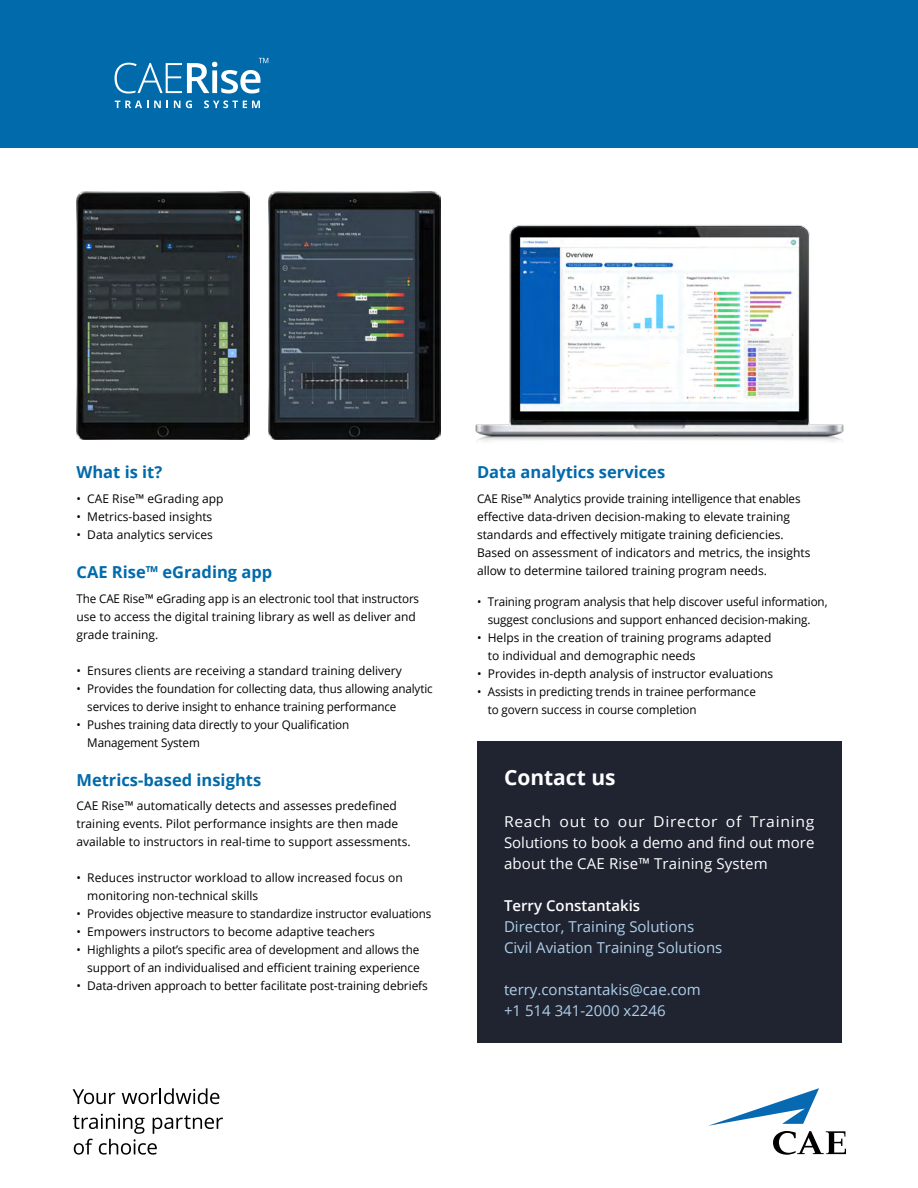
<style>
.page{position:relative;width:918px;height:1188px;background:#fff}
.page>*{position:absolute;margin:0;border:0;box-sizing:border-box;transform-origin:0 0}
.t1{font:700 21px "Open Sans";color:#fff}
.t2{font:700 16.5px "Open Sans";color:#006aaa}
.t3{font:15px "Open Sans";color:#afcfea}
.t4{font:15px/21px "Open Sans";letter-spacing:.01em;color:#fff;text-align:justify;scale:1.05 1}
.t5{font:600 15px "Open Sans";color:#fff}
.t6{font:12px/18px "Open Sans";color:#000}
</style>
<div class="page">
<svg style="left:73px;top:1089px;width:42px;height:15px"></svg>
<svg style="left:122px;top:1088px;width:97px;height:16px"></svg>
<svg style="left:73px;top:1114px;width:150px;height:41px"></svg>
<svg style="left:708px;top:1088px;width:138px;height:67px"></svg>
<div style="left:0;top:0;width:918px;height:148px;background:#006aaa"></div>
<img style="left:77px;top:192px;width:172px;height:247px">
<img style="left:268px;top:192px;width:173px;height:248px">
<img style="left:475px;top:225px;width:369px;height:217px">
<svg style="left:115px;top:101px;width:53px;height:7px"></svg>
<svg style="left:174px;top:100px;width:18px;height:8px"></svg>
<svg style="left:204px;top:100px;width:56px;height:8px"></svg>
<svg style="left:115px;top:58px;width:153px;height:36px"></svg>
<div style="left:477px;top:742px;width:365px;height:301px;background:#202431"></div>
<p class="t2" style="left:76px;top:460px;width:87px">What is it?</p>
<p class="t6" style="left:76px;top:489px;width:148px">• CAE Rise™ eGrading app</p>
<p class="t6" style="left:76px;top:507px;width:137px">• Metrics-based insights</p>
<p class="t6" style="left:76px;top:525px;width:138px">• Data analytics services</p>
<p class="t2" style="left:76px;top:560px;width:197px">CAE Rise™ eGrading app</p>
<p class="t6" style="left:76px;top:589px;width:344px">The CAE Rise™ eGrading app is an electronic tool that instructors use to access the digital training library as well as deliver and grade training.</p>
<p class="t6" style="left:76px;top:661px;width:327px">• Ensures clients are receiving a standard training delivery</p>
<p class="t6" style="left:87px;top:679px;width:347px;text-indent:-11px">• Provides the foundation for collecting data, thus allowing analytic services to derive insight to enhance training performance</p>
<p class="t6" style="left:87px;top:715px;width:263px;text-indent:-11px">• Pushes training data directly to your Qualification<br>Management System</p>
<p class="t2" style="left:76px;top:768px;width:186px">Metrics-based insights</p>
<p class="t6" style="left:76px;top:797px;width:336px">CAE Rise™ automatically detects and assesses predefined training events. Pilot performance insights are then made available to instructors in real-time to support assessments.</p>
<p class="t6" style="left:87px;top:869px;width:317px;text-indent:-11px">• Reduces instructor workload to allow increased focus on monitoring non-technical skills</p>
<p class="t6" style="left:76px;top:905px;width:356px">• Provides objective measure to standardize instructor evaluations</p>
<p class="t6" style="left:76px;top:923px;width:300px">• Empowers instructors to become adaptive teachers</p>
<p class="t6" style="left:76px;top:941px;width:345px;text-align:right">• Highlights a pilot’s specific area of development and allows the support of an individualised and efficient training experience</p>
<p class="t6" style="left:76px;top:977px;width:353px">• Data-driven approach to better facilitate post-training debriefs</p>
<p class="t2" style="left:477px;top:460px;width:190px">Data analytics services</p>
<p class="t6" style="left:477px;top:489px;width:335px">CAE Rise™ Analytics provide training intelligence that enables effective data-driven decision-making to elevate training standards and effectively mitigate training deficiencies.<br>Based on assessment of indicators and metrics, the insights allow to determine tailored training program needs.</p>
<p class="t6" style="left:477px;top:593px;width:352px;text-align:center">• Training program analysis that help discover useful information, suggest conclusions and support enhanced decision-making.</p>
<p class="t6" style="left:488px;top:629px;width:285px;text-indent:-11px">• Helps in the creation of training programs adapted to individual and demographic needs</p>
<p class="t6" style="left:477px;top:665px;width:298px">• Provides in-depth analysis of instructor evaluations</p>
<p class="t6" style="left:488px;top:683px;width:270px;text-indent:-11px">• Assists in predicting trends in trainee performance to govern success in course completion</p>
<p class="t1" style="left:504px;top:763px;width:113px">Contact us</p>
<p class="t4" style="left:504px;top:811px;width:297px">Reach out to our Director of Training Solutions to book a demo and find out more about the CAE Rise™ Training System</p>
<p class="t5" style="left:504px;top:895px;width:138px">Terry Constantakis</p>
<p class="t3" style="left:504px;top:916px;width:192px">Director, Training Solutions</p>
<p class="t3" style="left:504px;top:937px;width:220px">Civil Aviation Training Solutions</p>
<p class="t3" style="left:504px;top:979px;width:198px">terry.constantakis@cae.com</p>
<p class="t3" style="left:504px;top:1000px;width:163px">+1 514 341-2000 x2246</p>
</div>
